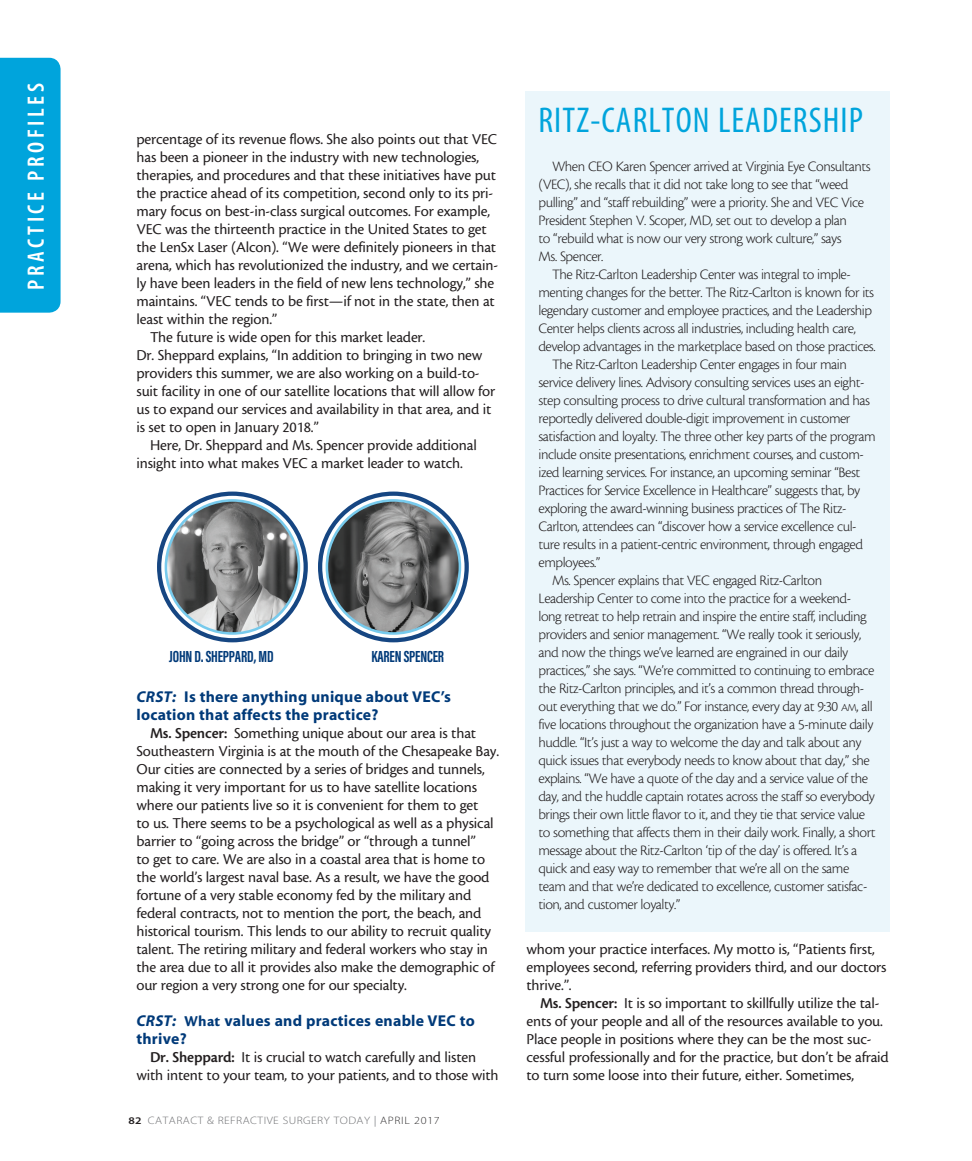
<style>
.page{position:relative;width:972px;height:1161px;background:#fff}
.page>*{position:absolute;margin:0;border:0;box-sizing:border-box;transform-origin:0 0}
.sidebar_h1{font:36px "Myriad MM 400 300";letter-spacing:.03em;color:#00a4dc}
.t1{font:23.7px "Myriad MM 565 300";letter-spacing:.15em;color:#fff}
.body{font:700 16.5px "Acumin Pro Extra Cond";letter-spacing:-.01em;color:#013a79}
.body-2{font:15.75px/18px "Cronos MM 408 10";letter-spacing:-.01em;color:#231f20}
.subhead_question{font:15.75px/18px "Myriad MM 700 600";letter-spacing:.015em;color:#013a79}
.sidebar_body{font:15px/18px "Cronos MM 250 10";letter-spacing:-.03em;color:#231f20}
.t2{font:10.8px "Myriad MM 215 600";letter-spacing:.04em;color:#6c6d70;scale:1.11 1}
.s1{font-family:"Myriad MM It 700 600"}
.s2{font-family:"Cronos MM 574 10"}
.s3{font-family:"Cronos MM 700 10"}
.s4{font-family:"Myriad MM 565 600";font-size:10.2px;color:#231f20}
.s5{font-family:"Myriad MM 400 600";color:#939598}
.s6{color:#312f30}
.s7{font-family:"Cronos MM SC750 250 10";font-size:11.25px}
</style>
<div class="page">
<div style="left:0;top:58px;width:61px;height:255px;background:#00a4dc"></div>
<div style="left:157px;top:492px;width:151px;height:150px;border:4px solid #164682;border-radius:50%"></div>
<img style="left:166px;top:500px;width:133px;height:133px;border-radius:67px">
<div style="left:165px;top:499px;width:135px;height:136px;border:3px solid #77caec;border-radius:50%"></div>
<div style="left:318px;top:492px;width:151px;height:150px;border:4px solid #164682;border-radius:50%"></div>
<img style="left:327px;top:500px;width:133px;height:133px;border-radius:67px">
<div style="left:326px;top:499px;width:135px;height:136px;border:3px solid #77caec;border-radius:50%"></div>
<div style="left:525px;top:92px;width:365px;height:840px;background:#ebf6fb"></div>
<h2 class="t1" style="left:25px;top:290px;width:208px;rotate:-90deg">PRACTICE PROFILES</h2>
<p class="body-2" style="left:136px;top:130px;width:363px">percentage of its revenue flows. She also points out that VEC has been a pioneer in the industry with new technologies, therapies, and procedures and that these initiatives have put the practice ahead of its competition, second only to its pri&shy;mary focus on best-in-class surgical outcomes. For example, VEC was the thirteenth practice in the United States to get the LenSx Laser (Alcon). “We were definitely pioneers in that arena, which has revolutionized the industry, and we certain&shy;ly have been leaders in the field of new lens technology,” she maintains. “VEC tends to be first—if not in the state, then at least within the region.”</p>
<p class="body-2" style="left:136px;top:328px;width:360px;text-indent:14px">The future is wide open for this market leader.<br>Dr. Sheppard explains, “In addition to bringing in two new providers this summer, we are also working on a build-to&shy;suit facility in one of our satellite locations that will allow for us to expand our services and availability in that area, and it is set to open in January 2018.”</p>
<p class="body-2" style="left:136px;top:436px;width:342px;text-indent:14px">Here, Dr. Sheppard and Ms. Spencer provide additional insight into what makes VEC a market leader to watch.</p>
<p class="body" style="left:169px;top:647px;width:106px">JOHN D. SHEPPARD, MD</p>
<p class="body" style="left:372px;top:647px;width:74px">KAREN SPENCER</p>
<p class="subhead_question" style="left:136px;top:689px;width:316px"><span class="s1">CRST:</span> Is there anything unique about VEC’s location that affects the practice?</p>
<p class="body-2" style="left:136px;top:724px;width:364px;text-indent:14px"><span class="s2">Ms. Spencer:</span> Something unique about our area is that Southeastern Virginia is at the mouth of the Chesapeake Bay.<br>Our cities are connected by a series of bridges and tunnels, making it very important for us to have satellite locations where our patients live so it is convenient for them to get<br>to us. There seems to be a psychological as well as a physical barrier to “going across the bridge” or “through a tunnel”<br>to get to care. We are also in a coastal area that is home to the world’s largest naval base. As a result, we have the good fortune of a very stable economy fed by the military and federal contracts, not to mention the port, the beach, and historical tourism. This lends to our ability to recruit quality talent. The retiring military and federal workers who stay in the area due to all it provides also make the demographic of our region a very strong one for our specialty.</p>
<p class="subhead_question" style="left:136px;top:1013px;width:340px"><span class="s1">CRST:</span> <span class="s3">What</span> values and practices enable VEC to thrive?</p>
<p class="body-2" style="left:136px;top:1048px;width:364px;text-align:center"><span class="s2">Dr. Sheppard:</span> It is crucial to watch carefully and listen<br>with intent to your team, to your patients, and to those with</p>
<p class="t2" style="left:128px;top:1115px;width:282px"><span class="s4">82</span> CATARACT &amp; REFRACTIVE SURGERY TODAY <span class="s5">|</span> <span class="s6">APRIL 2017</span></p>
<p class="sidebar_h1" style="left:538px;top:103px;width:326px">RITZ-CARLTON LEADERSHIP</p>
<p class="sidebar_body" style="left:538px;top:158px;width:334px;text-indent:14px">When CEO Karen Spencer arrived at Virginia Eye Consultants (VEC), she recalls that it did not take long to see that “weed pulling” and “staff rebuilding” were a priority. She and VEC Vice President Stephen V. Scoper, MD, set out to develop a plan<br>to “rebuild what is now our very strong work culture,” says<br>Ms. Spencer.</p>
<p class="sidebar_body" style="left:538px;top:266px;width:339px;text-indent:14px">The Ritz-Carlton Leadership Center was integral to imple&shy;menting changes for the better. The Ritz-Carlton is known for its legendary customer and employee practices, and the Leadership Center helps clients across all industries, including health care, develop advantages in the marketplace based on those practices.</p>
<p class="sidebar_body" style="left:538px;top:356px;width:339px;text-indent:14px">The Ritz-Carlton Leadership Center engages in four main service delivery lines. Advisory consulting services uses an eight&shy;step consulting process to drive cultural transformation and has reportedly delivered double-digit improvement in customer satisfaction and loyalty. The three other key parts of the program include onsite presentations, enrichment courses, and custom&shy;ized learning services. For instance, an upcoming seminar “Best Practices for Service Excellence in Healthcare” suggests that, by exploring the award-winning business practices of The Ritz-Carlton, attendees can “discover how a service excellence cul&shy;ture results in a patient-centric environment, through engaged employees.”</p>
<p class="sidebar_body" style="left:538px;top:572px;width:339px;text-indent:14px">Ms. Spencer explains that VEC engaged Ritz-Carlton Leadership Center to come into the practice for a weekend&shy;long retreat to help retrain and inspire the entire staff, including providers and senior management. “We really took it seriously, and now the things we’ve learned are engrained in our daily practices,” she says. “We’re committed to continuing to embrace the Ritz-Carlton principles, and it’s a common thread through&shy;out everything that we do.” For instance, every day at 9:30 <span class="s7">am</span>, all five locations throughout the organization have a 5-minute daily huddle. “It’s just a way to welcome the day and talk about any quick issues that everybody needs to know about that day,” she explains. “We have a quote of the day and a service value of the day, and the huddle captain rotates across the staff so everybody brings their own little flavor to it, and they tie that service value to something that affects them in their daily work. Finally, a short message about the Ritz-Carlton ‘tip of the day’ is offered. It’s a quick and easy way to remember that we’re all on the same team and that we’re dedicated to excellence, customer satisfac&shy;tion, and customer loyalty.”</p>
<p class="body-2" style="left:526px;top:940px;width:362px">whom your practice interfaces. My motto is, “Patients first, employees second, referring providers third, and our doctors thrive.”.</p>
<p class="body-2" style="left:526px;top:994px;width:364px;text-indent:14px"><span class="s2">Ms. Spencer:</span> It is so important to skillfully utilize the tal&shy;ents of your people and all of the resources available to you.<br>Place people in positions where they can be the most suc&shy;cessful professionally and for the practice, but don’t be afraid to turn some loose into their future, either. Sometimes,</p>
</div>
